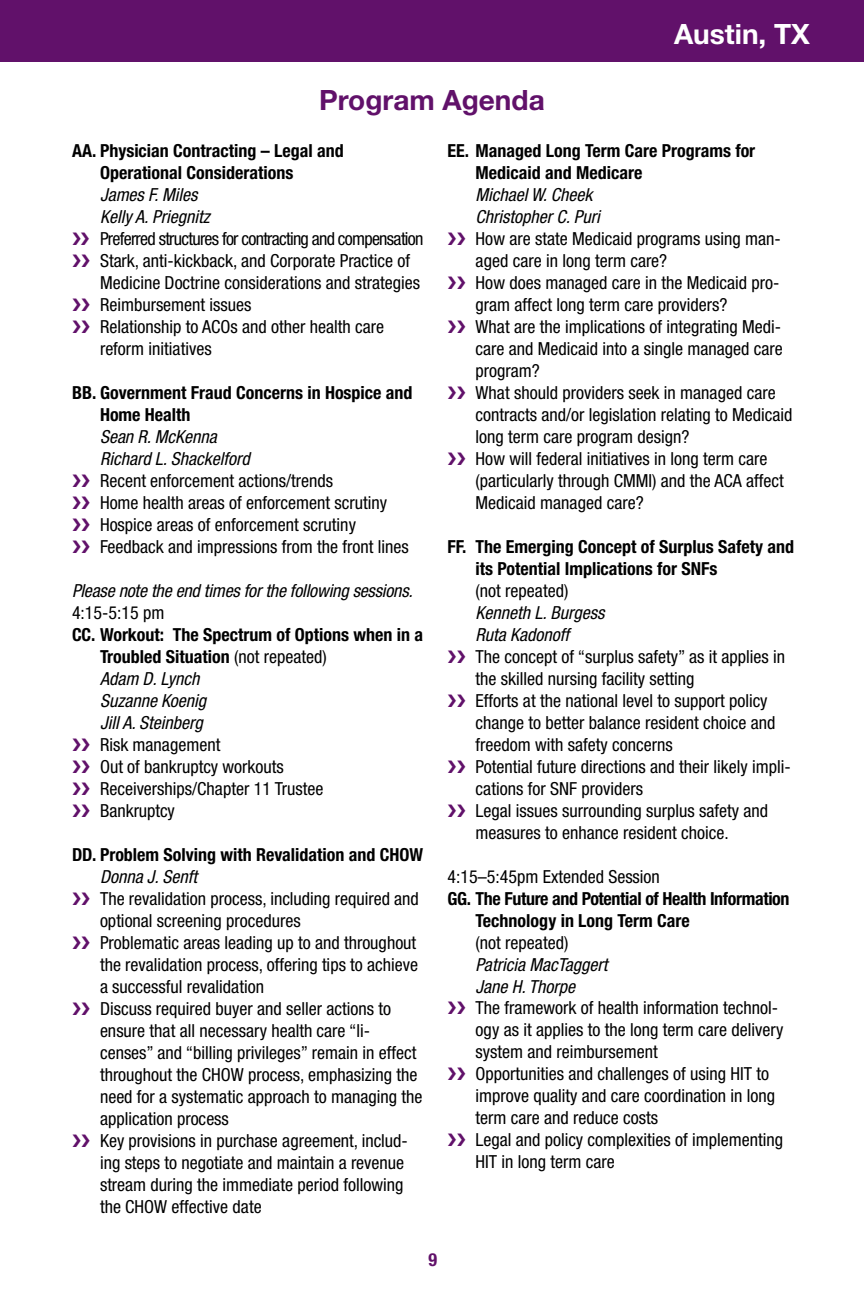
<style>
.page{position:relative;width:864px;height:1296px;background:#fff}
.page>*{position:absolute;margin:0;border:0;box-sizing:border-box;transform-origin:0 0}
.t1{font:700 28px "Helvetica Neue LT Std";color:#61116a}
.t2{font:700 28px "Helvetica Neue LT Std";color:#fff}
.t3{font:condensed 18px "Helvetica Neue LT Std";color:#000}
.t4{font:700 condensed 18px/22px "Helvetica Neue LT Std";color:#000}
.t5{font:italic condensed 18px "Helvetica Neue LT Std";color:#000}
.t6{font:700 condensed 18px/22px "Helvetica Neue LT Std";letter-spacing:-.02em;color:#000}
.t7{font:condensed 18px "Helvetica Neue LT Std";letter-spacing:-.04em;color:#000}
.t8{font:700 condensed 18px "Helvetica Neue LT Std";color:#61116a}
.s1{color:#61116a}
.s2{font-weight:400}
</style>
<div class="page">
<div style="left:0;top:0;width:864px;height:62px;background:#61116a"></div>
<h1 class="t2" style="left:674px;top:16px;width:137px">Austin, TX</h1>
<h1 class="t1" style="left:319px;top:83px;width:227px">Program Agenda</h1>
<p class="t4" style="left:100px;top:139px;width:245px;text-indent:-28px">AA. Physician Contracting – Legal and<br>Operational Considerations</p>
<p class="t5" style="left:100px;top:184px;width:99px">James F. Miles</p>
<p class="t5" style="left:100px;top:206px;width:111px">Kelly A. Priegnitz</p>
<p class="t7" style="left:72px;top:228px;width:353px"><span class="s1">❯❯</span> Preferred structures for contracting and compensation</p>
<p class="t3" style="left:72px;top:250px;width:340px"><span class="s1">❯❯</span> Stark, anti-kickback, and Corporate Practice of</p>
<p class="t3" style="left:100px;top:272px;width:322px">Medicine Doctrine considerations and strategies</p>
<p class="t3" style="left:72px;top:294px;width:181px"><span class="s1">❯❯</span> Reimbursement issues</p>
<p class="t3" style="left:72px;top:316px;width:314px"><span class="s1">❯❯</span> Relationship to ACOs and other health care</p>
<p class="t3" style="left:100px;top:338px;width:113px">reform initiatives</p>
<p class="t4" style="left:100px;top:381px;width:314px;text-indent:-28px">BB. Government Fraud Concerns in Hospice and<br>Home Health</p>
<p class="t5" style="left:100px;top:426px;width:118px">Sean R. McKenna</p>
<p class="t5" style="left:100px;top:448px;width:151px">Richard L. Shackelford</p>
<p class="t3" style="left:72px;top:470px;width:263px"><span class="s1">❯❯</span> Recent enforcement actions/trends</p>
<p class="t3" style="left:72px;top:492px;width:317px"><span class="s1">❯❯</span> Home health areas of enforcement scrutiny</p>
<p class="t3" style="left:72px;top:514px;width:285px"><span class="s1">❯❯</span> Hospice areas of enforcement scrutiny</p>
<p class="t3" style="left:72px;top:536px;width:338px"><span class="s1">❯❯</span> Feedback and impressions from the front lines</p>
<p class="t5" style="left:72px;top:580px;width:342px">Please note the end times for the following sessions.</p>
<p class="t3" style="left:72px;top:602px;width:94px">4:15-5:15 pm</p>
<p class="t4" style="left:72px;top:623px;width:353px">CC. Workout: The Spectrum of Options when in a</p>
<p class="t4" style="left:100px;top:645px;width:228px">Troubled Situation <span class="s2">(not repeated)</span></p>
<p class="t5" style="left:100px;top:668px;width:101px">Adam D. Lynch</p>
<p class="t5" style="left:100px;top:690px;width:108px">Suzanne Koenig</p>
<p class="t5" style="left:100px;top:712px;width:104px">Jill A. Steinberg</p>
<p class="t3" style="left:72px;top:734px;width:150px"><span class="s1">❯❯</span> Risk management</p>
<p class="t3" style="left:72px;top:756px;width:213px"><span class="s1">❯❯</span> Out of bankruptcy workouts</p>
<p class="t3" style="left:72px;top:778px;width:253px"><span class="s1">❯❯</span> Receiverships/Chapter 11 Trustee</p>
<p class="t3" style="left:72px;top:800px;width:104px"><span class="s1">❯❯</span> Bankruptcy</p>
<p class="t4" style="left:72px;top:843px;width:353px">DD. Problem Solving with Revalidation and CHOW</p>
<p class="t5" style="left:100px;top:866px;width:99px">Donna J. Senft</p>
<p class="t3" style="left:72px;top:888px;width:348px"><span class="s1">❯❯</span> The revalidation process, including required and</p>
<p class="t3" style="left:100px;top:910px;width:202px">optional screening procedures</p>
<p class="t3" style="left:72px;top:932px;width:346px"><span class="s1">❯❯</span> Problematic areas leading up to and throughout</p>
<p class="t3" style="left:100px;top:954px;width:320px">the revalidation process, offering tips to achieve</p>
<p class="t3" style="left:100px;top:976px;width:166px">a successful revalidation</p>
<p class="t3" style="left:72px;top:998px;width:321px"><span class="s1">❯❯</span> Discuss required buyer and seller actions to</p>
<p class="t3" style="left:100px;top:1020px;width:272px">ensure that all necessary health care “li-</p>
<p class="t3" style="left:100px;top:1042px;width:318px">censes” and “billing privileges” remain in effect</p>
<p class="t3" style="left:100px;top:1064px;width:319px">throughout the CHOW process, emphasizing the</p>
<p class="t3" style="left:100px;top:1086px;width:324px">need for a systematic approach to managing the</p>
<p class="t3" style="left:100px;top:1108px;width:130px">application process</p>
<p class="t3" style="left:72px;top:1130px;width:337px"><span class="s1">❯❯</span> Key provisions in purchase agreement, includ-</p>
<p class="t3" style="left:100px;top:1152px;width:306px">ing steps to negotiate and maintain a revenue</p>
<p class="t3" style="left:100px;top:1174px;width:305px">stream during the immediate period following</p>
<p class="t3" style="left:100px;top:1196px;width:163px">the CHOW effective date</p>
<p class="t4" style="left:476px;top:139px;width:281px;text-indent:-28px">EE. Managed Long Term Care Programs for<br>Medicaid and Medicare</p>
<p class="t5" style="left:476px;top:184px;width:118px">Michael W. Cheek</p>
<p class="t5" style="left:476px;top:206px;width:126px">Christopher C. Puri</p>
<p class="t3" style="left:448px;top:228px;width:335px"><span class="s1">❯❯</span> How are state Medicaid programs using man-</p>
<p class="t3" style="left:476px;top:250px;width:193px">aged care in long term care?</p>
<p class="t3" style="left:448px;top:272px;width:333px"><span class="s1">❯❯</span> How does managed care in the Medicaid pro-</p>
<p class="t3" style="left:476px;top:294px;width:253px">gram affect long term care providers?</p>
<p class="t3" style="left:448px;top:316px;width:335px"><span class="s1">❯❯</span> What are the implications of integrating Medi-</p>
<p class="t3" style="left:476px;top:338px;width:309px">care and Medicaid into a single managed care</p>
<p class="t3" style="left:476px;top:360px;width:66px">program?</p>
<p class="t3" style="left:448px;top:382px;width:330px"><span class="s1">❯❯</span> What should providers seek in managed care</p>
<p class="t3" style="left:476px;top:404px;width:318px">contracts and/or legislation relating to Medicaid</p>
<p class="t3" style="left:476px;top:426px;width:215px">long term care program design?</p>
<p class="t3" style="left:448px;top:448px;width:321px"><span class="s1">❯❯</span> How will federal initiatives in long term care</p>
<p class="t3" style="left:476px;top:470px;width:310px">(particularly through CMMI) and the ACA affect</p>
<p class="t3" style="left:476px;top:492px;width:170px">Medicaid managed care?</p>
<p class="t4" style="left:476px;top:535px;width:320px;text-indent:-28px">FF. The Emerging Concept of Surplus Safety and its Potential Implications for SNFs</p>
<p class="t3" style="left:476px;top:580px;width:94px">(not repeated)</p>
<p class="t5" style="left:476px;top:602px;width:130px">Kenneth L. Burgess</p>
<p class="t5" style="left:476px;top:624px;width:95px">Ruta Kadonoff</p>
<p class="t3" style="left:448px;top:646px;width:339px"><span class="s1">❯❯</span> The concept of “surplus safety” as it applies in</p>
<p class="t3" style="left:476px;top:668px;width:220px">the skilled nursing facility setting</p>
<p class="t3" style="left:448px;top:690px;width:321px"><span class="s1">❯❯</span> Efforts at the national level to support policy</p>
<p class="t3" style="left:476px;top:712px;width:301px">change to better balance resident choice and</p>
<p class="t3" style="left:476px;top:734px;width:199px">freedom with safety concerns</p>
<p class="t3" style="left:448px;top:756px;width:345px"><span class="s1">❯❯</span> Potential future directions and their likely impli-</p>
<p class="t3" style="left:476px;top:778px;width:169px">cations for SNF providers</p>
<p class="t3" style="left:448px;top:800px;width:322px"><span class="s1">❯❯</span> Legal issues surrounding surplus safety and</p>
<p class="t3" style="left:476px;top:822px;width:255px">measures to enhance resident choice.</p>
<p class="t3" style="left:448px;top:866px;width:214px">4:15–5:45pm Extended Session</p>
<p class="t6" style="left:476px;top:887px;width:315px;text-indent:-28px">GG. The Future and Potential of Health Information<br>Technology in Long Term Care</p>
<p class="t3" style="left:476px;top:932px;width:94px">(not repeated)</p>
<p class="t5" style="left:476px;top:954px;width:133px">Patricia MacTaggert</p>
<p class="t5" style="left:476px;top:976px;width:101px">Jane H. Thorpe</p>
<p class="t3" style="left:448px;top:998px;width:332px"><span class="s1">❯❯</span> The framework of health information technol-</p>
<p class="t3" style="left:476px;top:1020px;width:309px">ogy as it applies to the long term care delivery</p>
<p class="t3" style="left:476px;top:1042px;width:184px">system and reimbursement</p>
<p class="t3" style="left:448px;top:1064px;width:323px"><span class="s1">❯❯</span> Opportunities and challenges of using HIT to</p>
<p class="t3" style="left:476px;top:1086px;width:301px">improve quality and care coordination in long</p>
<p class="t3" style="left:476px;top:1108px;width:184px">term care and reduce costs</p>
<p class="t3" style="left:448px;top:1130px;width:337px"><span class="s1">❯❯</span> Legal and policy complexities of implementing</p>
<p class="t3" style="left:476px;top:1152px;width:141px">HIT in long term care</p>
<p class="t8" style="left:428px;top:1248px;width:10px">9</p>
</div>
